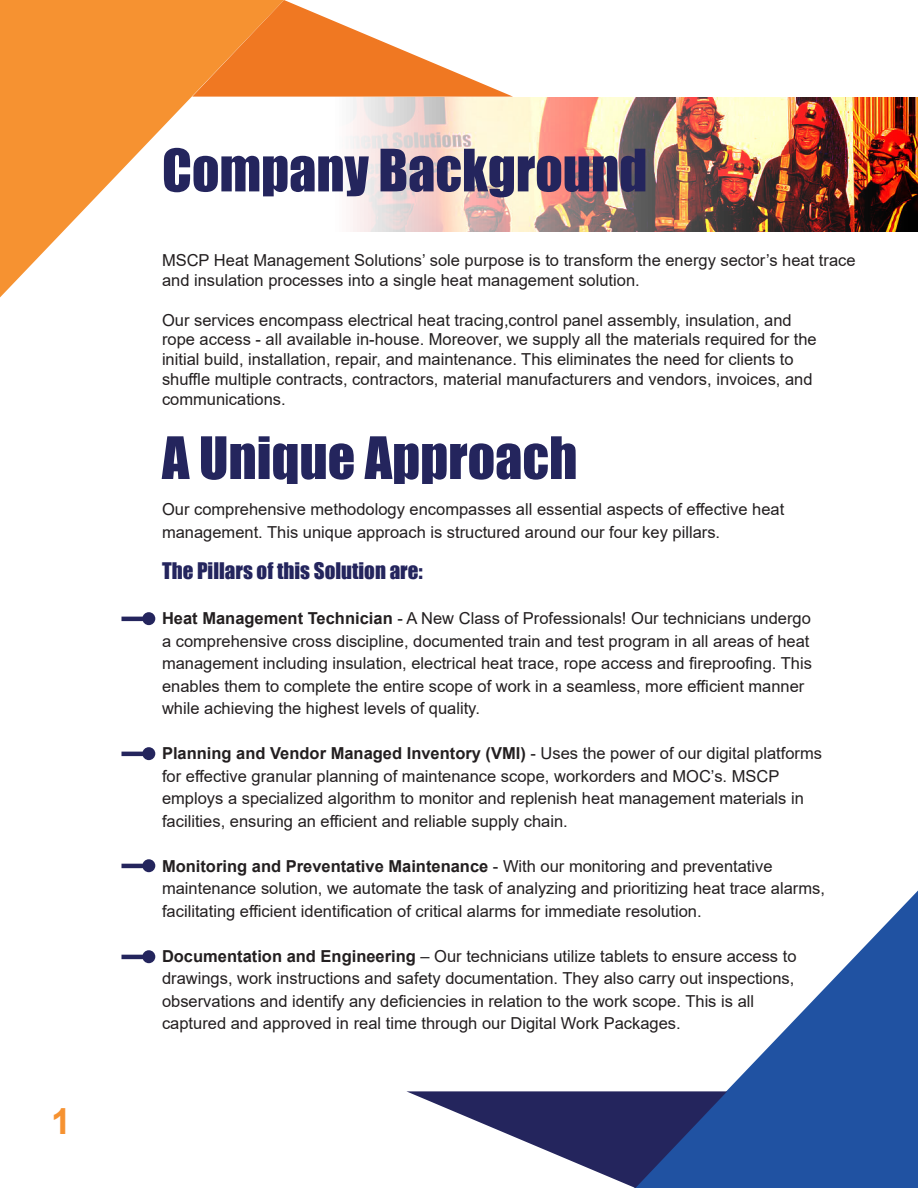
<style>
.page{position:relative;width:918px;height:1188px;background:#fff}
.page>*{position:absolute;margin:0;border:0;box-sizing:border-box;transform-origin:0 0}
.t1{font:54px "Impact";color:#24255d}
.t2{font:700 36px "Arial";color:#f69231}
.t3{font:21px "Impact";color:#24255d}
.t4{font:16.5px/22.5px "Arial";color:#231f20}
.s1{font-weight:700}
</style>
<div class="page">
<img style="left:353px;top:97px;width:565px;height:135px">
<svg style="left:0;top:0;width:192px;height:297px;fill:#f69231"></svg>
<svg style="left:192px;top:0;width:321px;height:97px"></svg>
<svg style="left:726px;top:891px;width:192px;height:297px;fill:#2052a2"></svg>
<svg style="left:406px;top:1091px;width:321px;height:97px"></svg>
<hr style="left:122px;top:617px;width:25px;height:4px;background:#24255d">
<div style="left:142px;top:612px;width:13px;height:13px;background:#24255d;border-radius:50%"></div>
<hr style="left:122px;top:752px;width:25px;height:4px;background:#24255d">
<div style="left:142px;top:747px;width:13px;height:13px;background:#24255d;border-radius:50%"></div>
<hr style="left:122px;top:864px;width:25px;height:4px;background:#24255d">
<div style="left:142px;top:859px;width:13px;height:13px;background:#24255d;border-radius:50%"></div>
<hr style="left:122px;top:955px;width:25px;height:4px;background:#24255d">
<div style="left:142px;top:950px;width:13px;height:13px;background:#24255d;border-radius:50%"></div>
<p class="t2" style="left:51px;top:1096px;width:22px">1</p>
<p class="t1" style="left:162px;top:128px;width:487px">Company Background</p>
<p class="t4" style="left:162px;top:250px;width:695px;line-height:19.8px">MSCP Heat Management Solutions’ sole purpose is to transform the energy sector’s heat trace and insulation processes into a single heat management solution.</p>
<p class="t4" style="left:162px;top:310px;width:656px;line-height:19.8px">Our services encompass electrical heat tracing,control panel assembly, insulation, and rope access - all available in-house. Moreover, we supply all the materials required for the initial build, installation, repair, and maintenance. This eliminates the need for clients to shuffle multiple contracts, contractors, material manufacturers and vendors, invoices, and communications.</p>
<p class="t1" style="left:162px;top:416px;width:417px">A Unique Approach</p>
<p class="t4" style="left:162px;top:498px;width:624px">Our comprehensive methodology encompasses all essential aspects of effective heat management. This unique approach is structured around our four key pillars.</p>
<p class="t3" style="left:162px;top:555px;width:262px">The Pillars of this Solution are:</p>
<p class="t4" style="left:162px;top:607px;width:651px"><span class="s1">Heat Management Technician</span> - A New Class of Professionals! Our technicians undergo a comprehensive cross discipline, documented train and test program in all areas of heat management including insulation, electrical heat trace, rope access and fireproofing. This enables them to complete the entire scope of work in a seamless, more efficient manner while achieving the highest levels of quality.</p>
<p class="t4" style="left:162px;top:742px;width:662px"><span class="s1">Planning and Vendor Managed Inventory (VMI)</span> - Uses the power of our digital platforms for effective granular planning of maintenance scope, workorders and MOC’s. MSCP employs a specialized algorithm to monitor and replenish heat management materials in facilities, ensuring an efficient and reliable supply chain.</p>
<p class="t4" style="left:162px;top:854px;width:665px"><span class="s1">Monitoring and Preventative Maintenance</span> - With our monitoring and preventative maintenance solution, we automate the task of analyzing and prioritizing heat trace alarms, facilitating efficient identification of critical alarms for immediate resolution.</p>
<p class="t4" style="left:162px;top:944px;width:636px"><span class="s1">Documentation and Engineering</span> – Our technicians utilize tablets to ensure access to drawings, work instructions and safety documentation. They also carry out inspections, observations and identify any deficiencies in relation to the work scope. This is all</p>
<p class="t4" style="left:162px;top:1012px;width:520px">captured and approved in real time through our Digital Work Packages.</p>
</div>
